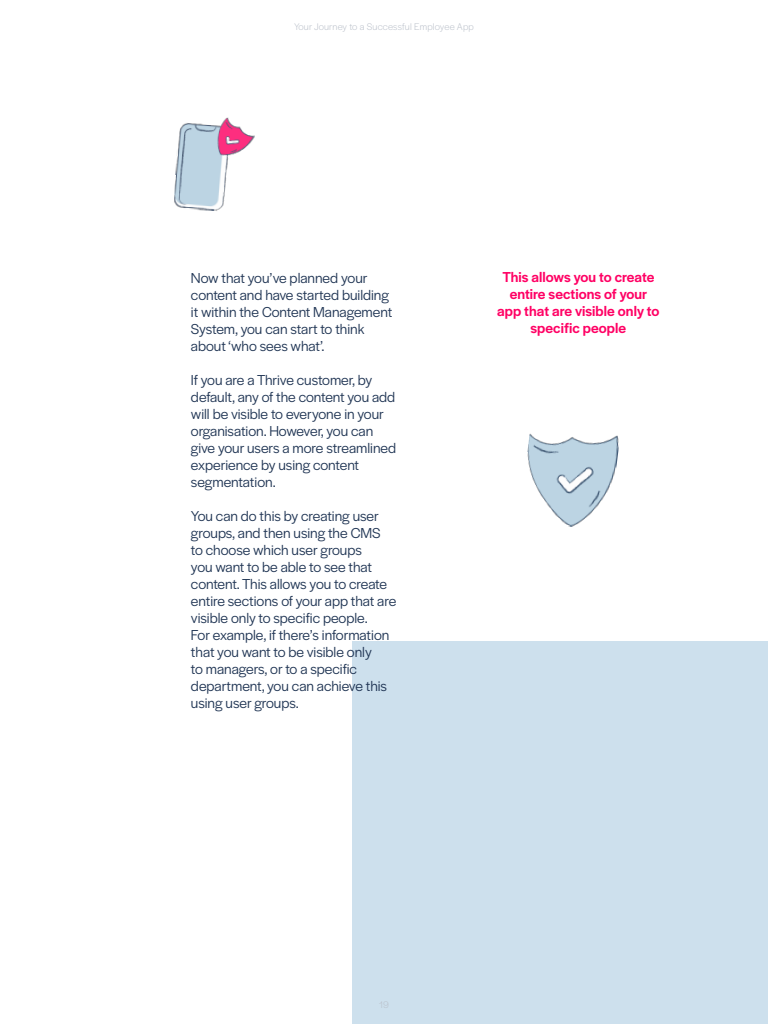
<style>
.page{position:relative;width:768px;height:1024px;background:#fff}
.page>*{position:absolute;margin:0;border:0;box-sizing:border-box;transform-origin:0 0}
.t1{font:15px/17px "Halyard Display";color:#203554}
.t2{font:500 15px/17px "Halyard Display";letter-spacing:.005em;color:#ff0064;text-align:center}
.t3{font:300 10px "Halyard Display";letter-spacing:.02em;color:#b8bec8}
</style>
<div class="page">
<div style="left:352px;top:641px;width:416px;height:383px;background:#cde0ed"></div>
<img style="left:527px;top:433px;width:92px;height:94px">
<img style="left:174px;top:117px;width:81px;height:94px">
<p class="t3" style="left:294px;top:20px;width:181px">Your Journey to a Successful Employee App</p>
<p class="t1" style="left:191px;top:269px;width:203px">Now that you’ve planned your content and have started building it within the Content Management<br>System, you can start to think about ‘who sees what’.</p>
<p class="t1" style="left:191px;top:371px;width:207px">If you are a Thrive customer, by default, any of the content you add will be visible to everyone in your organisation. However, you can give your users a more streamlined experience by using content segmentation.</p>
<p class="t1" style="left:191px;top:507px;width:207px">You can do this by creating user groups, and then using the CMS to choose which user groups<br>you want to be able to see that content. This allows you to create entire sections of your app that are visible only to specific people.<br>For example, if there’s information that you want to be visible only<br>to managers, or to a specific department, you can achieve this using user groups.</p>
<p class="t2" style="left:497px;top:268px;width:164px">This allows you to create entire sections of your app that are visible only to specific people</p>
</div>
